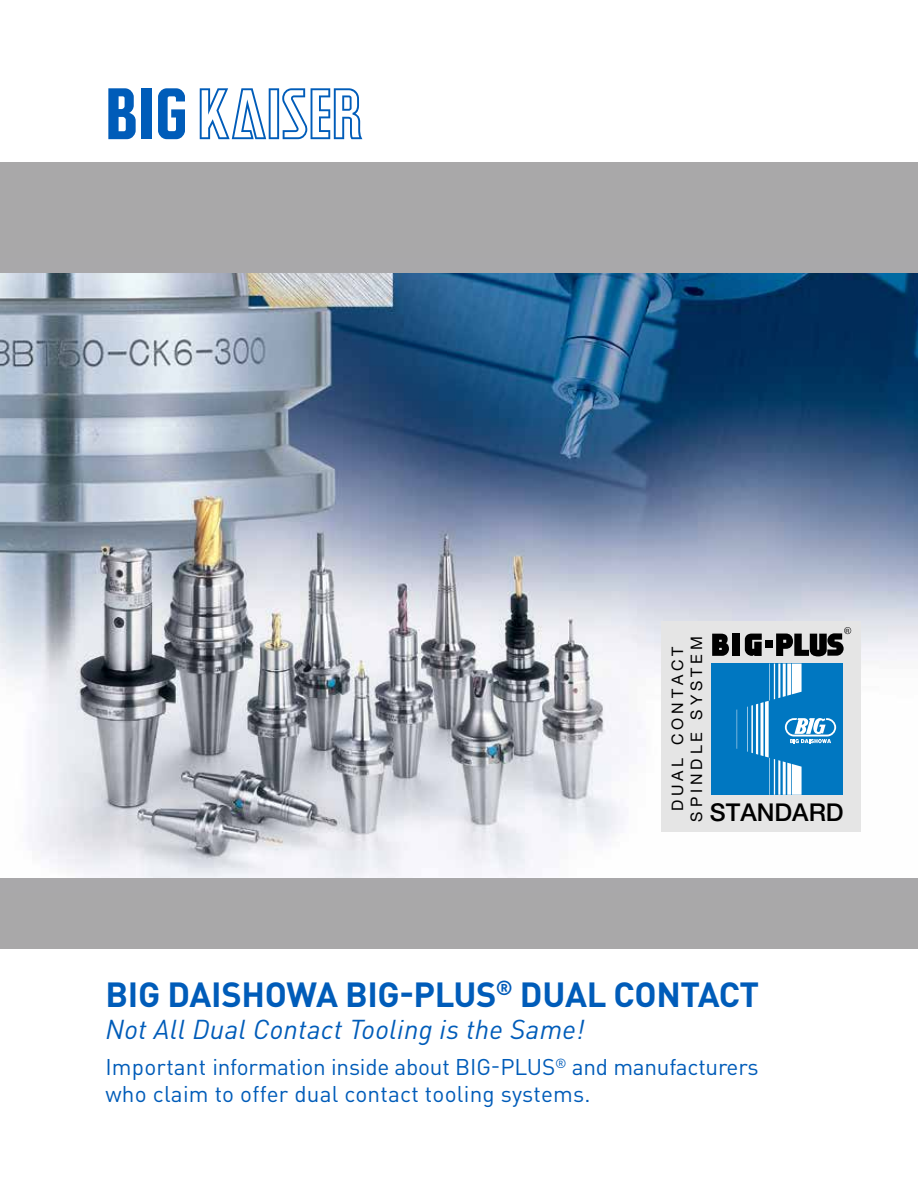
<style>
.page{position:relative;width:918px;height:1188px;background:#fff}
.page>*{position:absolute;margin:0;border:0;box-sizing:border-box;transform-origin:0 0}
.t1{font:700 34.5px "DINOT";letter-spacing:-.01em;color:#005cb9}
.t2{font:italic 27px "DINOT";letter-spacing:.01em;color:#005cb9}
.t3{font:500 24.6px "Helvetica Neue";color:#000}
.t4{font:22.5px/27px "DINOT";color:#005cb9}
.t5{font:15.9px/19px "Helvetica Neue";letter-spacing:.25em;color:#000;text-align:center}
.t6{font:5.7px "Helvetica Neue";color:#000}
</style>
<div class="page">
<div style="left:0;top:162px;width:918px;height:786px;background:#a9a8a9"></div>
<img style="left:0;top:273px;width:918px;height:605px">
<svg style="left:158px;top:88px;width:27px;height:51px"></svg>
<div style="left:141px;top:88px;width:11px;height:51px;background:#005cb9"></div>
<svg style="left:108px;top:88px;width:28px;height:51px"></svg>
<svg style="left:200px;top:88px;width:162px;height:51px"></svg>
<div style="left:661px;top:621px;width:200px;height:211px;background:#e5e5e5"></div>
<div style="left:711px;top:664px;width:131px;height:131px;background:#0077c1"></div>
<svg style="left:778px;top:664px;width:24px;height:34px"></svg>
<hr style="left:774px;top:664px;width:1px;height:35px;background:#fff">
<hr style="left:769px;top:664px;width:1px;height:37px;background:#fff">
<svg style="left:778px;top:760px;width:24px;height:35px"></svg>
<hr style="left:774px;top:759px;width:1px;height:36px;background:#fff">
<hr style="left:769px;top:758px;width:1px;height:37px;background:#fff">
<svg style="left:747px;top:701px;width:22px;height:57px"></svg>
<svg style="left:737px;top:710px;width:1px;height:39px"></svg>
<svg style="left:785px;top:718px;width:51px;height:25px"></svg>
<svg style="left:745px;top:634px;width:17px;height:22px"></svg>
<div style="left:733px;top:634px;width:7px;height:22px;background:#000"></div>
<svg style="left:712px;top:634px;width:17px;height:22px"></svg>
<div style="left:765px;top:640px;width:7px;height:7px;background:#000"></div>
<svg style="left:776px;top:627px;width:75px;height:29px"></svg>
<p class="t5" style="left:668px;top:822px;width:187px;rotate:-90deg">DUAL CONTACT<br>SPINDLE SYSTEM</p>
<p class="t6" style="left:846px;top:627px;width:5px">R</p>
<p class="t3" style="left:710px;top:798px;width:135px">STANDARD</p>
<h1 class="t1" style="left:106px;top:967px;width:655px">BIG DAISHOWA BIG-PLUS<sup>®</sup> DUAL CONTACT</h1>
<p class="t2" style="left:105px;top:1009px;width:481px">Not All Dual Contact Tooling is the Same!</p>
<p class="t4" style="left:105px;top:1052px;width:655px">Important information inside about BIG-PLUS<sup>®</sup> and manufacturers who claim to offer dual contact tooling systems.</p>
</div>
